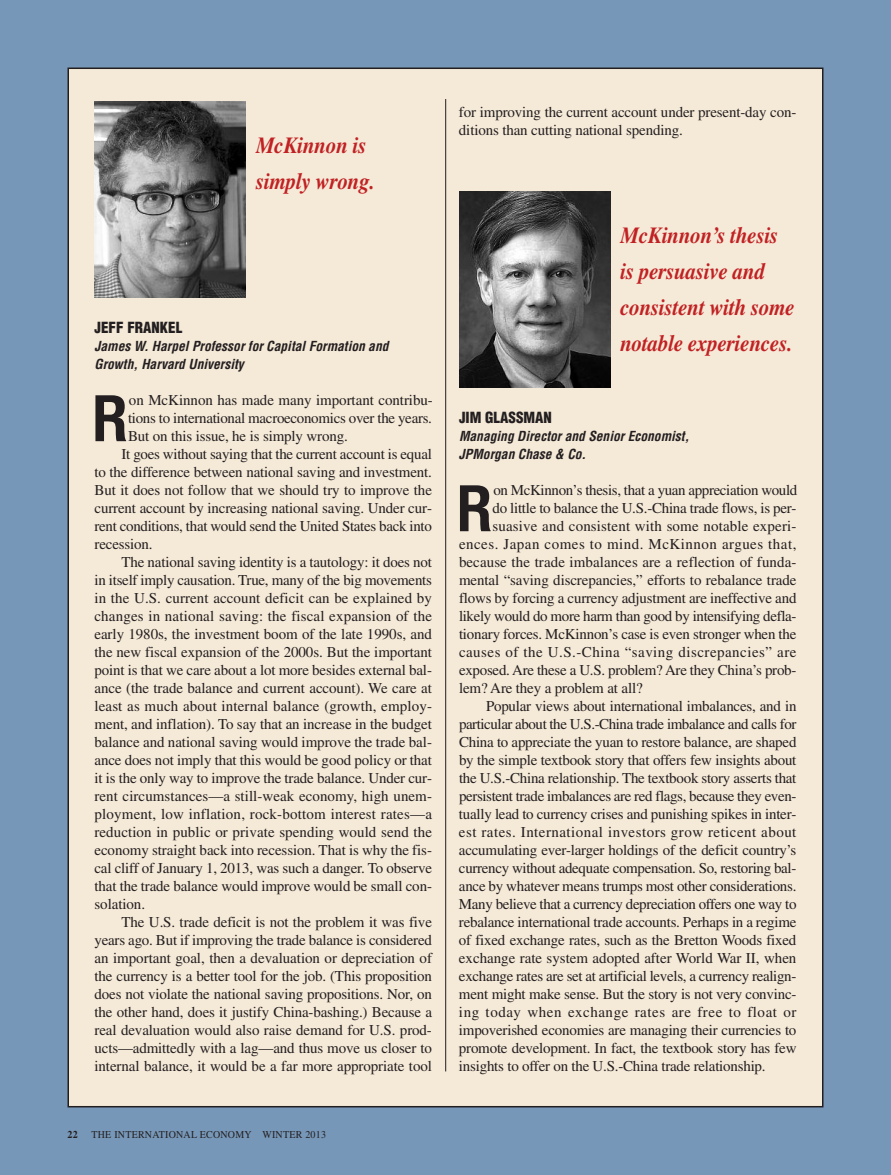
<style>
.page{position:relative;width:891px;height:1175px;background:#fff}
.page>*{position:absolute;margin:0;border:0;box-sizing:border-box;transform-origin:0 0}
.t1{font:700 condensed 61.2px "Helvetica";color:#231f20}
.t2{font:italic 700 23.1px/36px "Times";letter-spacing:-.01em;color:#c12123;scale:.91 1}
.t3{font:15px/18px "Times";letter-spacing:-.01em;color:#231f20}
.t4{font:15px "Times";letter-spacing:.01em;color:#231f20}
.t5{font:15px "Times";letter-spacing:.03em;color:#231f20}
.t6{font:15px "Times";letter-spacing:-.03em;color:#231f20}
.t7{font:15px "Times";letter-spacing:.035em;color:#231f20}
.t8{font:900 condensed 15px "Helvetica";color:#231f20}
.t9{font:italic 700 condensed 13.5px/18px "Helvetica";color:#231f20}
.t10{font:10.5px "Times";letter-spacing:.025em;color:#231f20;scale:.95 1}
.t11{font:700 10.5px "Times";color:#231f20;scale:.95 1}
</style>
<div class="page">
<div style="left:0;top:0;width:891px;height:1174px;background:#7797b8"></div>
<div style="left:68px;top:68px;width:755px;height:1038px;background:#f5e9d7"></div>
<img style="left:94px;top:101px;width:152px;height:196px">
<img style="left:459px;top:191px;width:151px;height:196px">
<hr style="left:445px;top:99px;width:1px;height:972px;background:#231f20">
<h2 class="t2" style="left:256px;top:129px;width:132px">McKinnon is simply wrong.</h2>
<p class="t8" style="left:94px;top:322px;width:89px">JEFF FRANKEL</p>
<p class="t9" style="left:94px;top:338px;width:296px">James W. Harpel Professor for Capital Formation and<br>Growth, Harvard University</p>
<h1 class="t1" style="left:91px;top:395px;width:39px">R</h1>
<p class="t3" style="left:129px;top:393px;width:305px">on McKinnon has made many important contribu-</p>
<p class="t3" style="left:128px;top:411px;width:305px">tions to international macroeconomics over the years.</p>
<p class="t3" style="left:128px;top:429px;width:221px">But on this issue, he is simply wrong.</p>
<p class="t3" style="left:121px;top:447px;width:312px">It goes without saying that the current account is equal</p>
<p class="t3" style="left:94px;top:465px;width:339px">to the difference between national saving and investment.</p>
<p class="t3" style="left:94px;top:483px;width:339px">But it does not follow that we should try to improve the</p>
<p class="t3" style="left:94px;top:501px;width:339px">current account by increasing national saving. Under cur-</p>
<p class="t3" style="left:94px;top:519px;width:339px">rent conditions, that would send the United States back into</p>
<p class="t3" style="left:94px;top:537px;width:60px">recession.</p>
<p class="t3" style="left:121px;top:555px;width:312px">The national saving identity is a tautology: it does not</p>
<p class="t3" style="left:94px;top:573px;width:339px">in itself imply causation. True, many of the big movements</p>
<p class="t3" style="left:94px;top:591px;width:339px">in the U.S. current account deficit can be explained by</p>
<p class="t4" style="left:94px;top:611px;width:339px">changes in national saving: the fiscal expansion of the</p>
<p class="t3" style="left:94px;top:627px;width:339px">early 1980s, the investment boom of the late 1990s, and</p>
<p class="t3" style="left:94px;top:645px;width:339px">the new fiscal expansion of the 2000s. But the important</p>
<p class="t3" style="left:94px;top:663px;width:339px">point is that we care about a lot more besides external bal-</p>
<p class="t3" style="left:94px;top:681px;width:339px">ance (the trade balance and current account). We care at</p>
<p class="t4" style="left:94px;top:701px;width:339px">least as much about internal balance (growth, employ-</p>
<p class="t3" style="left:94px;top:717px;width:339px">ment, and inflation). To say that an increase in the budget</p>
<p class="t3" style="left:94px;top:735px;width:339px">balance and national saving would improve the trade bal-</p>
<p class="t3" style="left:94px;top:753px;width:339px">ance does not imply that this would be good policy or that</p>
<p class="t3" style="left:94px;top:771px;width:339px">it is the only way to improve the trade balance. Under cur-</p>
<p class="t3" style="left:94px;top:789px;width:339px">rent circumstances—a still-weak economy, high unem-</p>
<p class="t4" style="left:94px;top:809px;width:339px">ployment, low inflation, rock-bottom interest rates—a</p>
<p class="t3" style="left:95px;top:825px;width:339px">reduction in public or private spending would send the</p>
<p class="t3" style="left:95px;top:843px;width:339px">economy straight back into recession. That is why the fis-</p>
<p class="t3" style="left:95px;top:861px;width:339px">cal cliff of January 1, 2013, was such a danger. To observe</p>
<p class="t3" style="left:95px;top:879px;width:339px">that the trade balance would improve would be small con-</p>
<p class="t3" style="left:95px;top:897px;width:52px">solation.</p>
<p class="t3" style="left:122px;top:915px;width:312px">The U.S. trade deficit is not the problem it was five</p>
<p class="t3" style="left:95px;top:933px;width:339px">years ago. But if improving the trade balance is considered</p>
<p class="t3" style="left:95px;top:951px;width:339px">an important goal, then a devaluation or depreciation of</p>
<p class="t3" style="left:95px;top:969px;width:339px">the currency is a better tool for the job. (This proposition</p>
<p class="t3" style="left:95px;top:987px;width:339px">does not violate the national saving propositions. Nor, on</p>
<p class="t3" style="left:95px;top:1005px;width:339px">the other hand, does it justify China-bashing.) Because a</p>
<p class="t3" style="left:94px;top:1023px;width:339px">real devaluation would also raise demand for U.S. prod-</p>
<p class="t3" style="left:94px;top:1041px;width:339px">ucts—admittedly with a lag—and thus move us closer to</p>
<p class="t3" style="left:94px;top:1059px;width:339px">internal balance, it would be a far more appropriate tool</p>
<p class="t11" style="left:68px;top:1130px;width:12px">22</p>
<p class="t10" style="left:92px;top:1130px;width:248px">THE INTERNATIONAL ECONOMY WINTER 2013</p>
<p class="t3" style="left:459px;top:105px;width:339px">for improving the current account under present-day con&shy;ditions than cutting national spending.</p>
<h2 class="t2" style="left:620px;top:219px;width:193px">McKinnon’s thesis is persuasive and consistent with some notable experiences.</h2>
<p class="t8" style="left:459px;top:412px;width:94px">JIM GLASSMAN</p>
<p class="t9" style="left:459px;top:428px;width:232px">Managing Director and Senior Economist,<br>JPMorgan Chase &amp; Co.</p>
<h1 class="t1" style="left:456px;top:485px;width:39px">R</h1>
<p class="t3" style="left:493px;top:483px;width:305px">on McKinnon’s thesis, that a yuan appreciation would</p>
<p class="t3" style="left:493px;top:501px;width:305px">do little to balance the U.S.-China trade flows, is per-</p>
<p class="t4" style="left:493px;top:521px;width:305px">suasive and consistent with some notable experi-</p>
<p class="t5" style="left:459px;top:539px;width:339px">ences. Japan comes to mind. McKinnon argues that,</p>
<p class="t3" style="left:459px;top:555px;width:339px">because the trade imbalances are a reflection of funda-</p>
<p class="t3" style="left:459px;top:573px;width:339px">mental “saving discrepancies,” efforts to rebalance trade</p>
<p class="t3" style="left:459px;top:591px;width:339px">flows by forcing a currency adjustment are ineffective and</p>
<p class="t3" style="left:459px;top:609px;width:339px">likely would do more harm than good by intensifying defla-</p>
<p class="t3" style="left:459px;top:627px;width:339px">tionary forces. McKinnon’s case is even stronger when the</p>
<p class="t5" style="left:459px;top:647px;width:339px">causes of the U.S.-China “saving discrepancies” are</p>
<p class="t3" style="left:459px;top:663px;width:339px">exposed. Are these a U.S. problem? Are they China’s prob-</p>
<p class="t3" style="left:459px;top:681px;width:185px">lem? Are they a problem at all?</p>
<p class="t3" style="left:486px;top:699px;width:312px">Popular views about international imbalances, and in</p>
<p class="t6" style="left:459px;top:719px;width:339px">particular about the U.S.-China trade imbalance and calls for</p>
<p class="t3" style="left:459px;top:735px;width:339px">China to appreciate the yuan to restore balance, are shaped</p>
<p class="t3" style="left:459px;top:753px;width:339px">by the simple textbook story that offers few insights about</p>
<p class="t3" style="left:459px;top:771px;width:339px">the U.S.-China relationship. The textbook story asserts that</p>
<p class="t3" style="left:459px;top:789px;width:339px">persistent trade imbalances are red flags, because they even-</p>
<p class="t3" style="left:459px;top:807px;width:339px">tually lead to currency crises and punishing spikes in inter-</p>
<p class="t5" style="left:459px;top:827px;width:339px">est rates. International investors grow reticent about</p>
<p class="t3" style="left:459px;top:843px;width:339px">accumulating ever-larger holdings of the deficit country’s</p>
<p class="t3" style="left:459px;top:861px;width:339px">currency without adequate compensation. So, restoring bal-</p>
<p class="t3" style="left:459px;top:879px;width:339px">ance by whatever means trumps most other considerations.</p>
<p class="t3" style="left:459px;top:897px;width:339px">Many believe that a currency depreciation offers one way to</p>
<p class="t3" style="left:459px;top:915px;width:339px">rebalance international trade accounts. Perhaps in a regime</p>
<p class="t3" style="left:459px;top:933px;width:339px">of fixed exchange rates, such as the Bretton Woods fixed</p>
<p class="t3" style="left:459px;top:951px;width:339px">exchange rate system adopted after World War II, when</p>
<p class="t3" style="left:459px;top:969px;width:339px">exchange rates are set at artificial levels, a currency realign-</p>
<p class="t3" style="left:459px;top:987px;width:339px">ment might make sense. But the story is not very convinc-</p>
<p class="t7" style="left:459px;top:1007px;width:339px">ing today when exchange rates are free to float or</p>
<p class="t3" style="left:459px;top:1023px;width:339px">impoverished economies are managing their currencies to</p>
<p class="t3" style="left:459px;top:1041px;width:339px">promote development. In fact, the textbook story has few</p>
<p class="t3" style="left:459px;top:1059px;width:308px">insights to offer on the U.S.-China trade relationship.</p>
</div>
